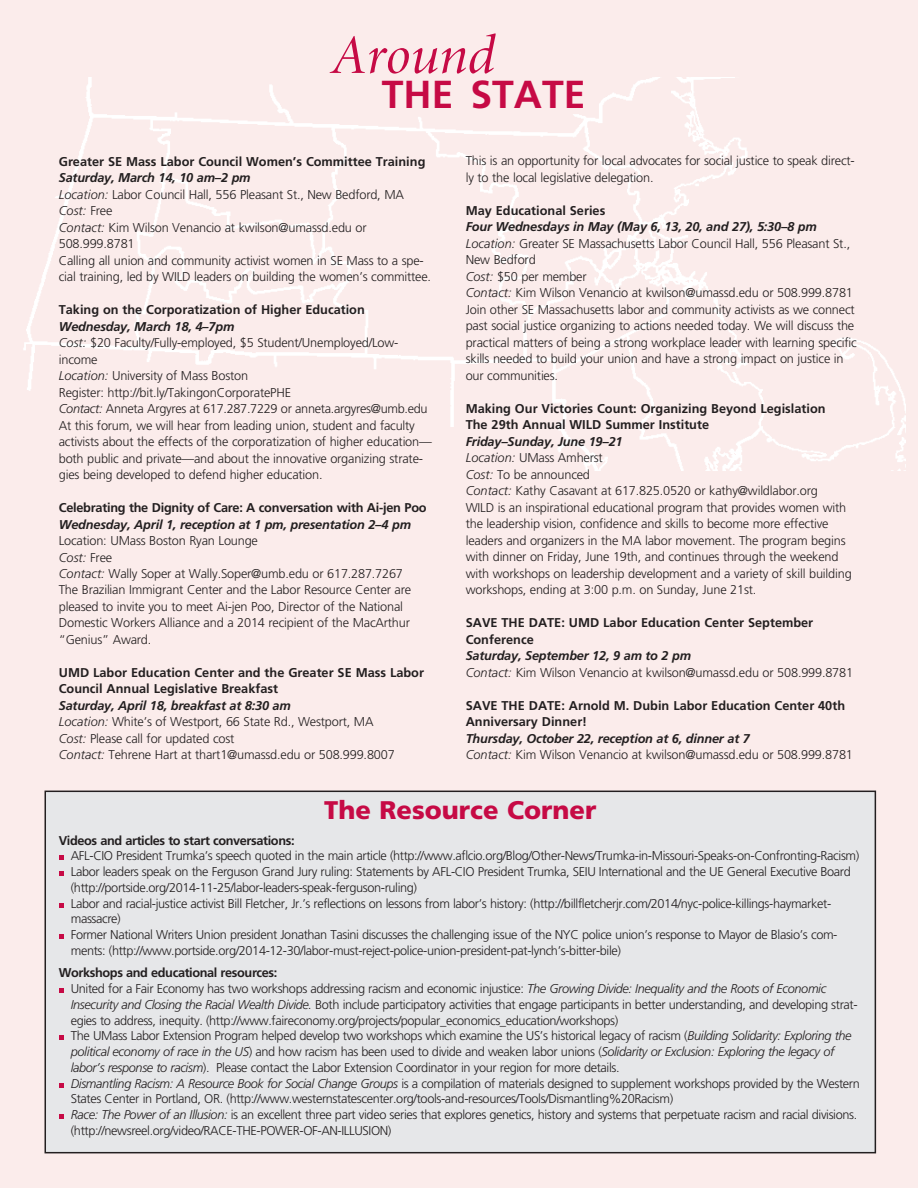
<style>
.page{position:relative;width:918px;height:1188px;background:#fbeceb}
.page>*{position:absolute;margin:0;border:0;box-sizing:border-box;transform-origin:0 0}
.t1{font:italic 55.8px "Minion Display";color:#c60a45}
.t2{font:700 39px "Frutiger";color:#c60a45}
.t3{font:900 25.5px "Frutiger";color:#c60a45}
.t4{font:300 12.75px/16.5px "Frutiger";letter-spacing:-.015em;color:#231f20}
.t5{font:700 12.75px/16.5px "Frutiger";color:#231f20}
.t6{font:700 12.75px "Frutiger";letter-spacing:-.02em;color:#231f20}
.t7{font:italic 700 12.75px "Frutiger";letter-spacing:-.015em;color:#231f20}
.t8{font:700 12.75px "Frutiger";letter-spacing:-.03em;color:#231f20}
.s1{font-weight:700;font-style:italic}
.s2{font-style:italic}
.s3{font-weight:700}
</style>
<div class="page">
<img style="left:23px;top:78px;width:882px;height:393px">
<div style="left:45px;top:791px;width:830px;height:362px;background:#e6e7e9"></div>
<div style="left:45px;top:791px;width:831px;height:362px;border:2px solid #231f20"></div>
<svg style="left:59px;top:855px;width:5px;height:5px"></svg>
<svg style="left:59px;top:871px;width:5px;height:5px"></svg>
<svg style="left:59px;top:903px;width:5px;height:5px"></svg>
<svg style="left:59px;top:934px;width:5px;height:5px"></svg>
<svg style="left:59px;top:988px;width:5px;height:5px"></svg>
<svg style="left:59px;top:1035px;width:5px;height:5px"></svg>
<svg style="left:59px;top:1083px;width:5px;height:5px"></svg>
<svg style="left:59px;top:1114px;width:5px;height:5px"></svg>
<h1 class="t1" style="left:332px;top:28px;width:165px">Around</h1>
<h2 class="t2" style="left:382px;top:71px;width:205px">THE STATE</h2>
<p class="t5" style="left:59px;top:153px;width:368px">Greater SE Mass Labor Council Women’s Committee Training</p>
<p class="t4" style="left:59px;top:169px;width:374px"><span class="s1">Saturday, March 14, 10 am–2 pm<br></span><span class="s2">Location:</span> Labor Council Hall, 556 Pleasant St., New Bedford, MA <span class="s2">Cost:</span> Free<br><span class="s2">Contact:</span> Kim Wilson Venancio at kwilson@umassd.edu or 508.999.8781<br>Calling all union and community activist women in SE Mass to a spe&shy;cial training, led by WILD leaders on building the women’s committee.</p>
<p class="t5" style="left:59px;top:301px;width:308px">Taking on the Corporatization of Higher Education</p>
<p class="t4" style="left:59px;top:318px;width:375px"><span class="s1">Wednesday, March 18, 4–7pm<br></span><span class="s2">Cost:</span> $20 Faculty/Fully-employed, $5 Student/Unemployed/Low&shy;income<br><span class="s2">Location:</span> University of Mass Boston<br>Register: http://bit.ly/TakingonCorporatePHE<br><span class="s2">Contact:</span> Anneta Argyres at 617.287.7229 or anneta.argyres@umb.edu At this forum, we will hear from leading union, student and faculty activists about the effects of the corporatization of higher education— both public and private—and about the innovative organizing strate&shy;gies being developed to defend higher education.</p>
<p class="t6" style="left:59px;top:500px;width:369px">Celebrating the Dignity of Care: A conversation with Ai-jen Poo</p>
<p class="t7" style="left:59px;top:517px;width:354px">Wednesday, April 1, reception at 1 pm, presentation 2–4 pm</p>
<p class="t4" style="left:59px;top:532px;width:354px">Location: UMass Boston Ryan Lounge<br><span class="s2">Cost:</span> Free<br><span class="s2">Contact:</span> Wally Soper at Wally.Soper@umb.edu or 617.287.7267<br>The Brazilian Immigrant Center and the Labor Resource Center are pleased to invite you to meet Ai-jen Poo, Director of the National Domestic Workers Alliance and a 2014 recipient of the MacArthur “Genius” Award.</p>
<p class="t5" style="left:59px;top:664px;width:367px">UMD Labor Education Center and the Greater SE Mass Labor<br>Council Annual Legislative Breakfast</p>
<p class="t4" style="left:59px;top:697px;width:337px"><span class="s1">Saturday, April 18, breakfast at 8:30 am<br></span><span class="s2">Location:</span> White’s of Westport, 66 State Rd., Westport, MA <span class="s2">Cost:</span> Please call for updated cost<br><span class="s2">Contact:</span> Tehrene Hart at thart1@umassd.edu or 508.999.8007</p>
<p class="t4" style="left:466px;top:153px;width:391px">This is an opportunity for local advocates for social justice to speak direct&shy;ly to the local legislative delegation.</p>
<p class="t5" style="left:466px;top:202px;width:141px">May Educational Series</p>
<p class="t4" style="left:466px;top:219px;width:393px"><span class="s1">Four Wednesdays in May (May 6, 13, 20, and 27), 5:30–8 pm </span><span class="s2">Location:</span> Greater SE Massachusetts Labor Council Hall, 556 Pleasant St., New Bedford<br><span class="s2">Cost:</span> $50 per member<br><span class="s2">Contact:</span> Kim Wilson Venancio at kwilson@umassd.edu or 508.999.8781<br>Join other SE Massachusetts labor and community activists as we connect past social justice organizing to actions needed today. We will discuss the practical matters of being a strong workplace leader with learning specific skills needed to build your union and have a strong impact on justice in our communities.</p>
<p class="t5" style="left:466px;top:400px;width:361px">Making Our Victories Count: Organizing Beyond Legislation<br>The 29th Annual WILD Summer Institute</p>
<p class="t4" style="left:466px;top:433px;width:388px"><span class="s1">Friday–Sunday, June 19–21<br></span><span class="s2">Location:</span> UMass Amherst<br><span class="s2">Cost:</span> To be announced<br><span class="s2">Contact:</span> Kathy Casavant at 617.825.0520 or kathy@wildlabor.org<br>WILD is an inspirational educational program that provides women with the leadership vision, confidence and skills to become more effective leaders and organizers in the MA labor movement. The program begins with dinner on Friday, June 19th, and continues through the weekend with workshops on leadership development and a variety of skill building workshops, ending at 3:00 p.m. on Sunday, June 21st.</p>
<p class="t5" style="left:466px;top:615px;width:349px">SAVE THE DATE: UMD Labor Education Center September<br>Conference</p>
<p class="t4" style="left:466px;top:648px;width:389px"><span class="s1">Saturday, September 12, 9 am to 2 pm<br></span><span class="s2">Contact:</span> Kim Wilson Venancio at kwilson@umassd.edu or 508.999.8781</p>
<p class="t5" style="left:466px;top:697px;width:381px">SAVE THE DATE: Arnold M. Dubin Labor Education Center 40th<br>Anniversary Dinner!</p>
<p class="t4" style="left:466px;top:730px;width:389px"><span class="s1">Thursday, October 22, reception at 6, dinner at 7<br></span><span class="s2">Contact:</span> Kim Wilson Venancio at kwilson@umassd.edu or 508.999.8781</p>
<h3 class="t3" style="left:324px;top:794px;width:274px">The Resource Corner</h3>
<p class="t8" style="left:59px;top:833px;width:237px">Videos and articles to start conversations:</p>
<p class="t4" style="left:71px;top:848px;width:790px;line-height:15.8px">AFL-CIO President Trumka’s speech quoted in the main article (http://www.aflcio.org/Blog/Other-News/Trumka-in-Missouri-Speaks-on-Confronting-Racism)<br>Labor leaders speak on the Ferguson Grand Jury ruling: Statements by AFL-CIO President Trumka, SEIU International and the UE General Executive Board (http://portside.org/2014-11-25/labor-leaders-speak-ferguson-ruling)<br>Labor and racial-justice activist Bill Fletcher, Jr.’s reflections on lessons from labor’s history: (http://billfletcherjr.com/2014/nyc-police-killings-haymarket&shy;massacre)<br>Former National Writers Union president Jonathan Tasini discusses the challenging issue of the NYC police union’s response to Mayor de Blasio’s com&shy;ments: (http://www.portside.org/2014-12-30/labor-must-reject-police-union-president-pat-lynch’s-bitter-bile)</p>
<p class="t4" style="left:71px;top:965px;width:791px;line-height:15.8px;text-indent:-12px"><span class="s3">Workshops and educational resources:<br></span>United for a Fair Economy has two workshops addressing racism and economic injustice: <span class="s2">The Growing Divide: Inequality and the Roots of Economic Insecurity and Closing the Racial Wealth Divide.</span> Both include participatory activities that engage participants in better understanding, and developing strat&shy;egies to address, inequity. (http://www.faireconomy.org/projects/popular_economics_education/workshops)<br>The UMass Labor Extension Program helped develop two workshops which examine the US’s historical legacy of racism (<span class="s2">Building Solidarity: Exploring the political economy of race in the US</span>) and how racism has been used to divide and weaken labor unions (<span class="s2">Solidarity or Exclusion: Exploring the legacy of labor’s response to racism</span>). Please contact the Labor Extension Coordinator in your region for more details.<br><span class="s2">Dismantling Racism: A Resource Book for Social Change Groups</span> is a compilation of materials designed to supplement workshops provided by the Western States Center in Portland, OR. (http://www.westernstatescenter.org/tools-and-resources/Tools/Dismantling%20Racism)<br><span class="s2">Race: The Power of an Illusion:</span> is an excellent three part video series that explores genetics, history and systems that perpetuate racism and racial divisions. (http://newsreel.org/video/RACE-THE-POWER-OF-AN-ILLUSION)</p>
</div>
